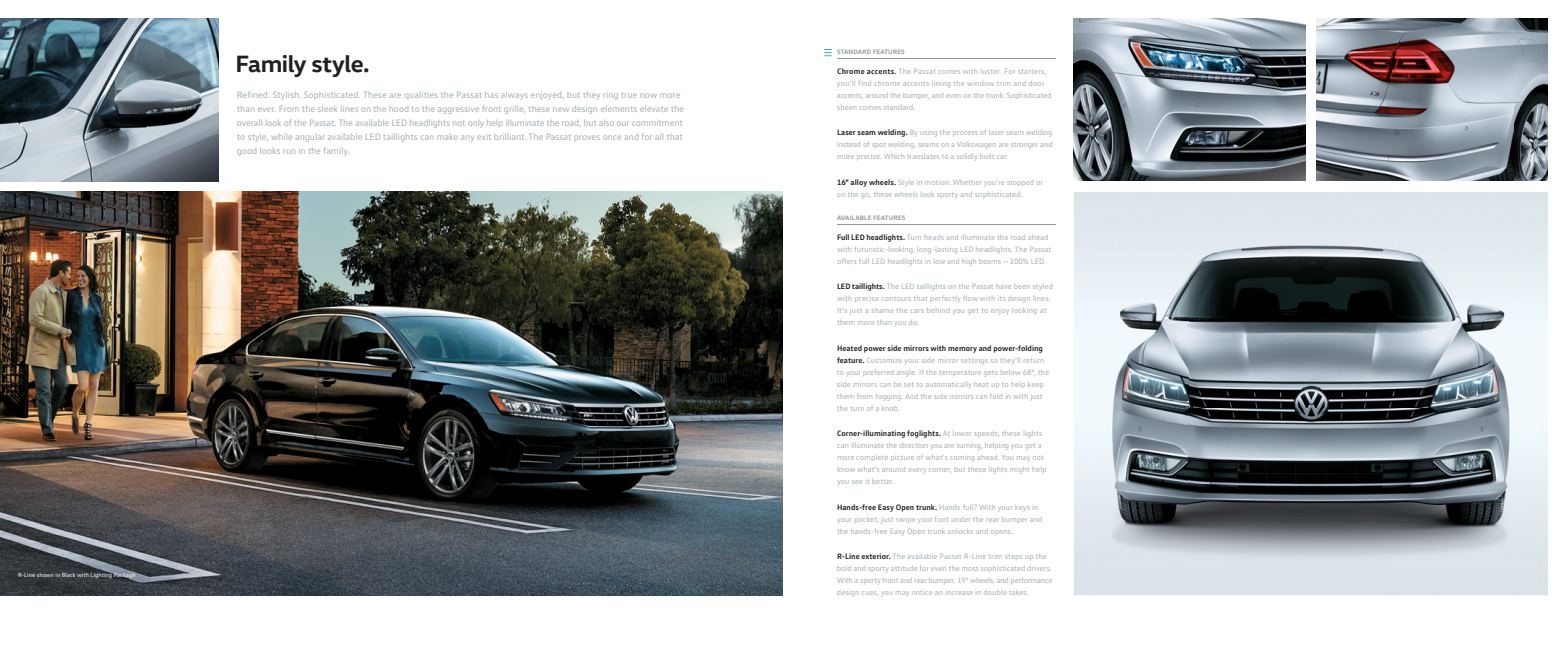
<style>
.page{position:relative;width:1566px;height:648px;background:#fff}
.page>*{position:absolute;margin:0;border:0;box-sizing:border-box;transform-origin:0 0}
.t1{font:700 24px "VW Head";letter-spacing:-.02em;color:#231f20}
.t2{font:9.5px/14px "VW Text";letter-spacing:-.01em;color:#a6aeb3}
.t3{font:8px/12px "VW Text";color:#a6aeb3}
.t4{font:700 6.5px "VW Head";letter-spacing:.015em;color:#939ba1}
.t5{font:6px "VW Text";letter-spacing:.01em;color:#fff}
.s1{font-weight:700;color:#231f20}
</style>
<div class="page">
<img style="left:1316px;top:18px;width:232px;height:163px">
<img style="left:1074px;top:18px;width:232px;height:163px">
<img style="left:1084px;top:230px;width:454px;height:358px">
<img style="left:0;top:18px;width:219px;height:163px">
<img style="left:0;top:192px;width:783px;height:403px">
<svg style="left:824px;top:49px;width:8px;height:7px"></svg>
<hr style="left:837px;top:224px;width:219px;height:1px;background:#939ba1">
<hr style="left:837px;top:58px;width:219px;height:1px;background:#939ba1">
<h1 class="t1" style="left:236px;top:56px;width:136px">Family style.</h1>
<p class="t2" style="left:237px;top:89px;width:449px">Refined. Stylish. Sophisticated. These are qualities the Passat has always enjoyed, but they ring true now more than ever. From the sleek lines on the hood to the aggressive front grille, these new design elements elevate the overall look of the Passat. The available LED headlights not only help illuminate the road, but also our commitment to style, while angular available LED taillights can make any exit brilliant. The Passat proves once and for all that good looks run in the family.</p>
<p class="t5" style="left:18px;top:573px;width:119px">R-Line shown in Black with Lighting Package</p>
<p class="t4" style="left:837px;top:50px;width:69px">STANDARD FEATURES</p>
<p class="t3" style="left:837px;top:66px;width:216px"><span class="s1">Chrome accents.</span> The Passat comes with luster. For starters, you’ll find chrome accents lining the window trim and door accents, around the bumper, and even on the trunk. Sophisticated sheen comes standard.</p>
<p class="t3" style="left:837px;top:127px;width:217px;text-align:justify"><span class="s1">Laser seam welding.</span> By using the process of laser seam welding instead of spot welding, seams on a Volkswagen are stronger and more precise. Which translates to a solidly built car.</p>
<p class="t3" style="left:837px;top:177px;width:208px"><span class="s1">16" alloy wheels.</span> Style in motion. Whether you’re stopped or on the go, these wheels look sporty and sophisticated.</p>
<p class="t4" style="left:837px;top:216px;width:70px">AVAILABLE FEATURES</p>
<p class="t3" style="left:837px;top:232px;width:216px"><span class="s1">Full LED headlights.</span> Turn heads and illuminate the road ahead with futuristic-looking, long-lasting LED headlights. The Passat offers full LED headlights in low and high beams — 100% LED.</p>
<p class="t3" style="left:837px;top:281px;width:218px"><span class="s1">LED taillights.</span> The LED taillights on the Passat have been styled with precise contours that perfectly flow with its design lines.<br>It’s just a shame the cars behind you get to enjoy looking at them more than you do.</p>
<p class="t3" style="left:837px;top:343px;width:214px"><span class="s1">Heated power side mirrors with memory and power-folding feature.</span> Customize your side mirror settings so they’ll return to your preferred angle. If the temperature gets below 68°, the side mirrors can be set to automatically heat up to help keep them from fogging. And the side mirrors can fold in with just the turn of a knob.</p>
<p class="t3" style="left:837px;top:428px;width:211px"><span class="s1">Corner-illuminating foglights.</span> At lower speeds, these lights can illuminate the direction you are turning, helping you get a more complete picture of what’s coming ahead. You may not know what’s around every corner, but these lights might help you see it better.</p>
<p class="t3" style="left:837px;top:502px;width:207px"><span class="s1">Hands-free Easy Open trunk.</span> Hands full? With your keys in your pocket, just swipe your foot under the rear bumper and the hands-free Easy Open trunk unlocks and opens.</p>
<p class="t3" style="left:837px;top:551px;width:217px"><span class="s1">R-Line exterior.</span> The available Passat R-Line trim steps up the bold and sporty attitude for even the most sophisticated drivers.<br>With a sporty front and rear bumper, 19" wheels, and performance design cues, you may notice an increase in double takes.</p>
</div>
